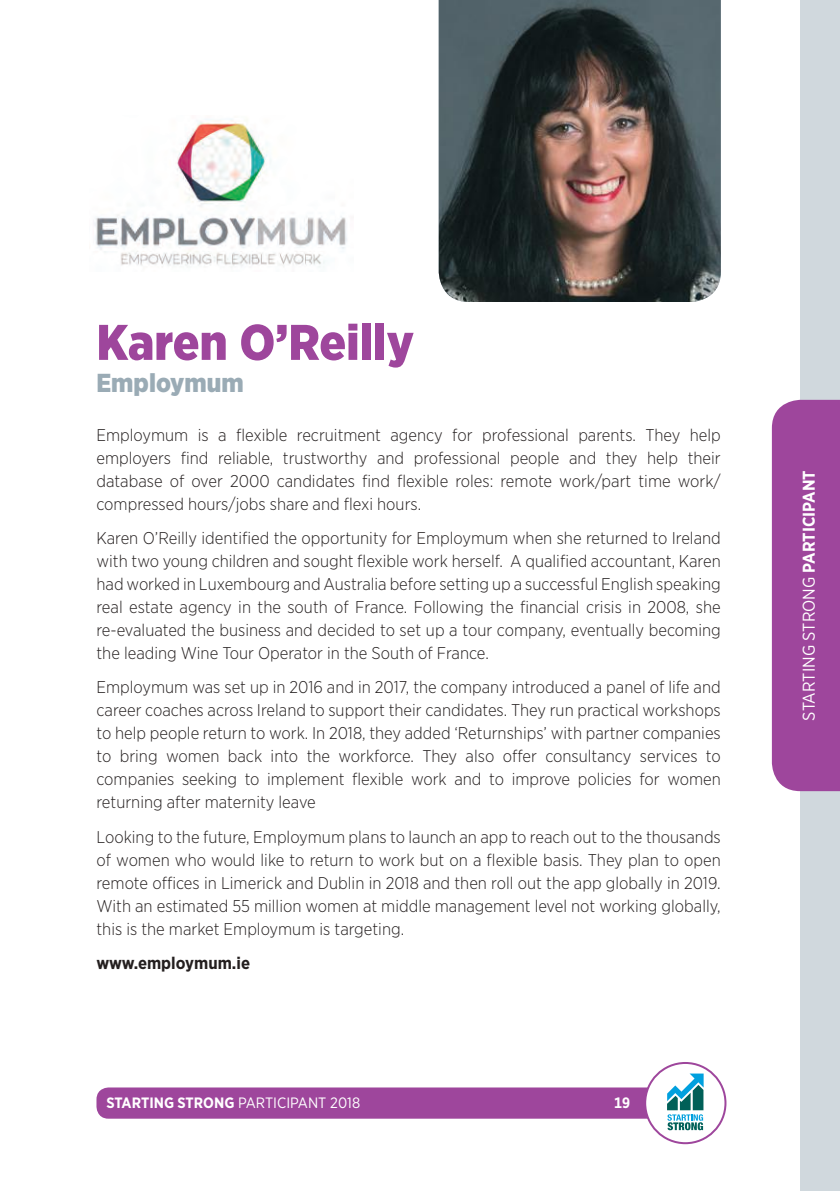
<style>
.page{position:relative;width:840px;height:1191px;background:#fff}
.page>*{position:absolute;margin:0;border:0;box-sizing:border-box;transform-origin:0 0}
.t1{font:900 50px "Gotham Narrow";color:#9e469c}
.t2{font:900 26px "Gotham Narrow";color:#9aabb5}
.t3{font:300 17px/23px "Gotham Narrow";color:#241f1f;text-align:justify}
.t4{font:17px "Gotham Narrow";color:#fff}
.t5{font:700 17px "Gotham Narrow";color:#241f1f}
.t6{font:15px "Gotham Narrow";color:#fff}
.t7{font:700 15px "Gotham Narrow";color:#fff}
.s1{font-weight:700}
</style>
<div class="page">
<div style="left:799px;top:0;width:40px;height:1191px;background:#d0d8dd"></div>
<div style="left:96px;top:1087px;width:600px;height:31px;background:#9e469c;border-radius:12px"></div>
<div style="left:644px;top:1063px;width:81px;height:80px;background:#fff;border-radius:50%"></div>
<div style="left:643px;top:1062px;width:83px;height:82px;border:2px solid #9e469c;border-radius:50%"></div>
<svg style="left:667px;top:1073px;width:36px;height:57px"></svg>
<img style="left:438px;top:0;width:282px;height:302px">
<div style="left:771px;top:400px;width:68px;height:391px;background:#9e469c"></div>
<img style="left:94px;top:119px;width:253px;height:148px">
<h1 class="t1" style="left:96px;top:309px;width:319px">Karen O’Reilly</h1>
<h2 class="t2" style="left:96px;top:365px;width:149px">Employmum</h2>
<p class="t3" style="left:96px;top:423px;width:625px">Employmum is a flexible recruitment agency for professional parents. They help employers find reliable, trustworthy and professional people and they help their database of over 2000 candidates find flexible roles: remote work/part time work/ compressed hours/jobs share and flexi hours.</p>
<p class="t3" style="left:96px;top:526px;width:625px">Karen O’Reilly identified the opportunity for Employmum when she returned to Ireland with two young children and sought flexible work herself. A qualified accountant, Karen had worked in Luxembourg and Australia before setting up a successful English speaking real estate agency in the south of France. Following the financial crisis in 2008, she re-evaluated the business and decided to set up a tour company, eventually becoming the leading Wine Tour Operator in the South of France.</p>
<p class="t3" style="left:96px;top:675px;width:625px">Employmum was set up in 2016 and in 2017, the company introduced a panel of life and career coaches across Ireland to support their candidates. They run practical workshops to help people return to work. In 2018, they added ‘Returnships’ with partner companies to bring women back into the workforce. They also offer consultancy services to companies seeking to implement flexible work and to improve policies for women returning after maternity leave</p>
<p class="t3" style="left:96px;top:825px;width:625px">Looking to the future, Employmum plans to launch an app to reach out to the thousands of women who would like to return to work but on a flexible basis. They plan to open remote offices in Limerick and Dublin in 2018 and then roll out the app globally in 2019.<br>With an estimated 55 million women at middle management level not working globally, this is the market Employmum is targeting.</p>
<p class="t5" style="left:96px;top:952px;width:155px">www.employmum.ie</p>
<p class="t6" style="left:106px;top:1093px;width:255px"><span class="s1">STARTING STRONG</span> PARTICIPANT 2018</p>
<p class="t7" style="left:613px;top:1093px;width:17px">19</p>
<p class="t4" style="left:797px;top:720px;width:252px;rotate:-90deg">STARTING STRONG <span class="s1">PARTICIPANT</span></p>
</div>
